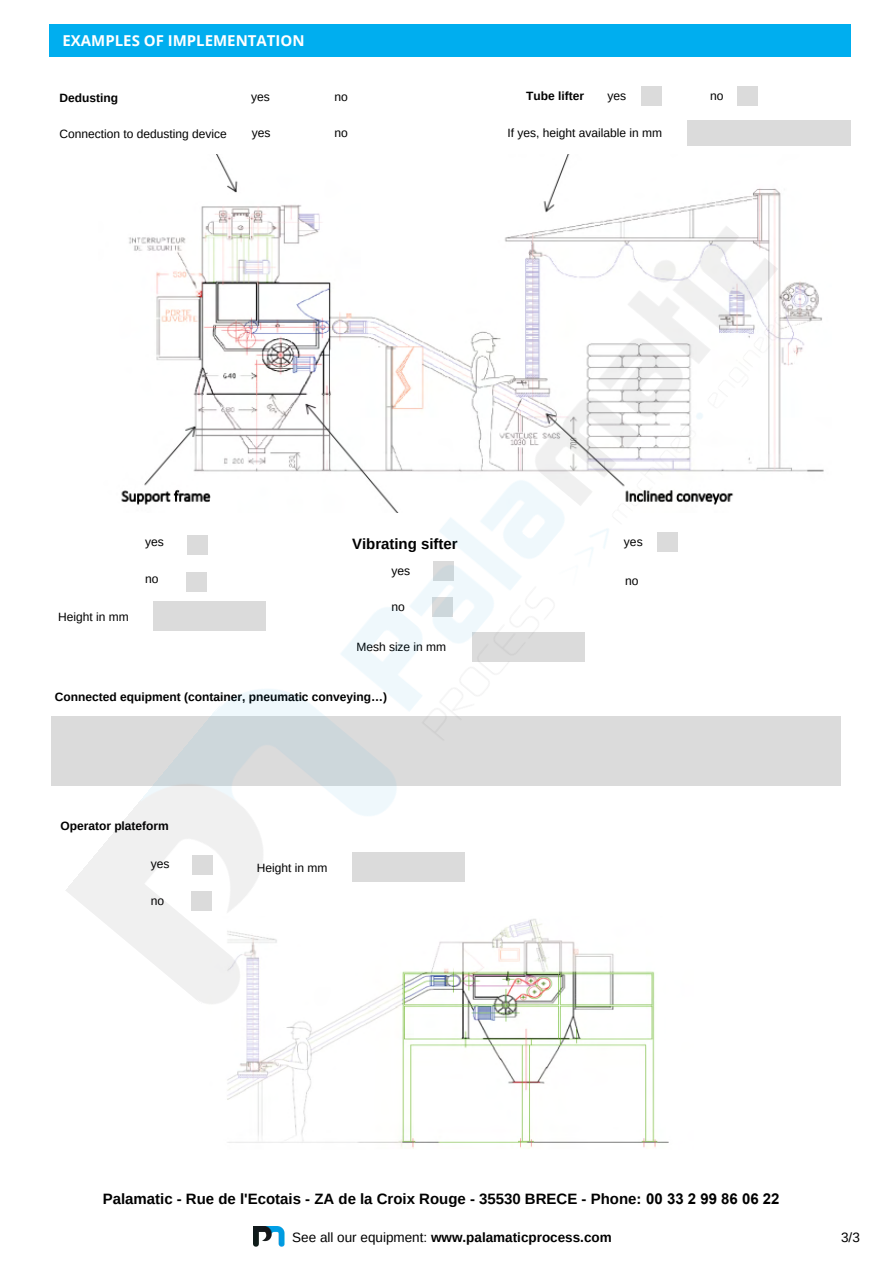
<style>
.page{position:relative;width:893px;height:1264px;background:#fff}
.page>*{position:absolute;margin:0;border:0;box-sizing:border-box;transform-origin:0 0}
.t1{font:700 15px "Arimo";color:#000}
.t2{font:700 15px "Open Sans";color:#fff}
.t3{font:700 13.5px "Arimo";color:#000}
.t4{font:13.5px "Arimo";color:#000}
.t5{font:12px "Arimo";color:#000}
.t6{font:700 12px "Arimo";color:#000}
.s1{font-family:"Arial"}
.s2{font-weight:400}
</style>
<div class="page">
<div style="left:49px;top:24px;width:801px;height:33px;background:#00aeef"></div>
<div style="left:641px;top:86px;width:20px;height:19px;background:#dbdbdb"></div>
<div style="left:737px;top:86px;width:20px;height:19px;background:#dbdbdb"></div>
<div style="left:687px;top:120px;width:162px;height:26px;background:#dbdbdb"></div>
<div style="left:51px;top:716px;width:789px;height:70px;background:#dbdbdb"></div>
<img style="left:227px;top:1016px;width:442px;height:133px">
<img style="left:201px;top:155px;width:623px;height:317px">
<img style="left:253px;top:1226px;width:32px;height:20px">
<img style="left:66px;top:222px;width:749px;height:794px">
<p class="t2" style="left:63px;top:30px;width:243px">EXAMPLES OF IMPLEMENTATION</p>
<p class="t6" style="left:60px;top:91px;width:60px">Dedusting</p>
<p class="t5" style="left:251px;top:90px;width:20px">yes</p>
<p class="t5" style="left:334px;top:90px;width:15px">no</p>
<p class="t6" style="left:526px;top:89px;width:59px">Tube lifter</p>
<p class="t5" style="left:607px;top:89px;width:20px">yes</p>
<p class="t5" style="left:710px;top:89px;width:15px">no</p>
<p class="t5" style="left:60px;top:128px;width:169px">Connection to dedusting device</p>
<p class="t5" style="left:252px;top:126px;width:20px">yes</p>
<p class="t5" style="left:334px;top:126px;width:15px">no</p>
<p class="t5" style="left:507px;top:126px;width:156px">If yes, height available in mm</p>
<p class="t5" style="left:58px;top:610px;width:72px">Height in mm</p>
<p class="t5" style="left:145px;top:535px;width:20px">yes</p>
<p class="t1" style="left:352px;top:535px;width:107px">Vibrating sifter</p>
<p class="t5" style="left:145px;top:572px;width:15px">no</p>
<p class="t5" style="left:391px;top:563px;width:20px">yes</p>
<p class="t5" style="left:391px;top:600px;width:15px">no</p>
<p class="t5" style="left:356px;top:639px;width:91px">Mesh size in mm</p>
<p class="t6" style="left:55px;top:690px;width:334px">Connected equipment (container, pneumatic conveying…)</p>
<p class="t6" style="left:60px;top:818px;width:110px">Operator plateform</p>
<p class="t5" style="left:151px;top:857px;width:20px">yes</p>
<p class="t5" style="left:151px;top:894px;width:15px">no</p>
<p class="t5" style="left:257px;top:861px;width:72px">Height in mm</p>
<p class="t5" style="left:624px;top:535px;width:20px">yes</p>
<p class="t5" style="left:625px;top:574px;width:15px">no</p>
<p class="t1" style="left:103px;top:1190px;width:678px">Palamatic - Rue de l'Ecotais - ZA de la Croix Rouge - 35530 BRECE - Phone: <span class="s1">00 33 2 99 86 06 22</span></p>
<p class="t3" style="left:292px;top:1229px;width:321px"><span class="s2">See all our equipment:</span> www.palamaticprocess.com</p>
<p class="t4" style="left:841px;top:1229px;width:20px">3/3</p>
</div>
